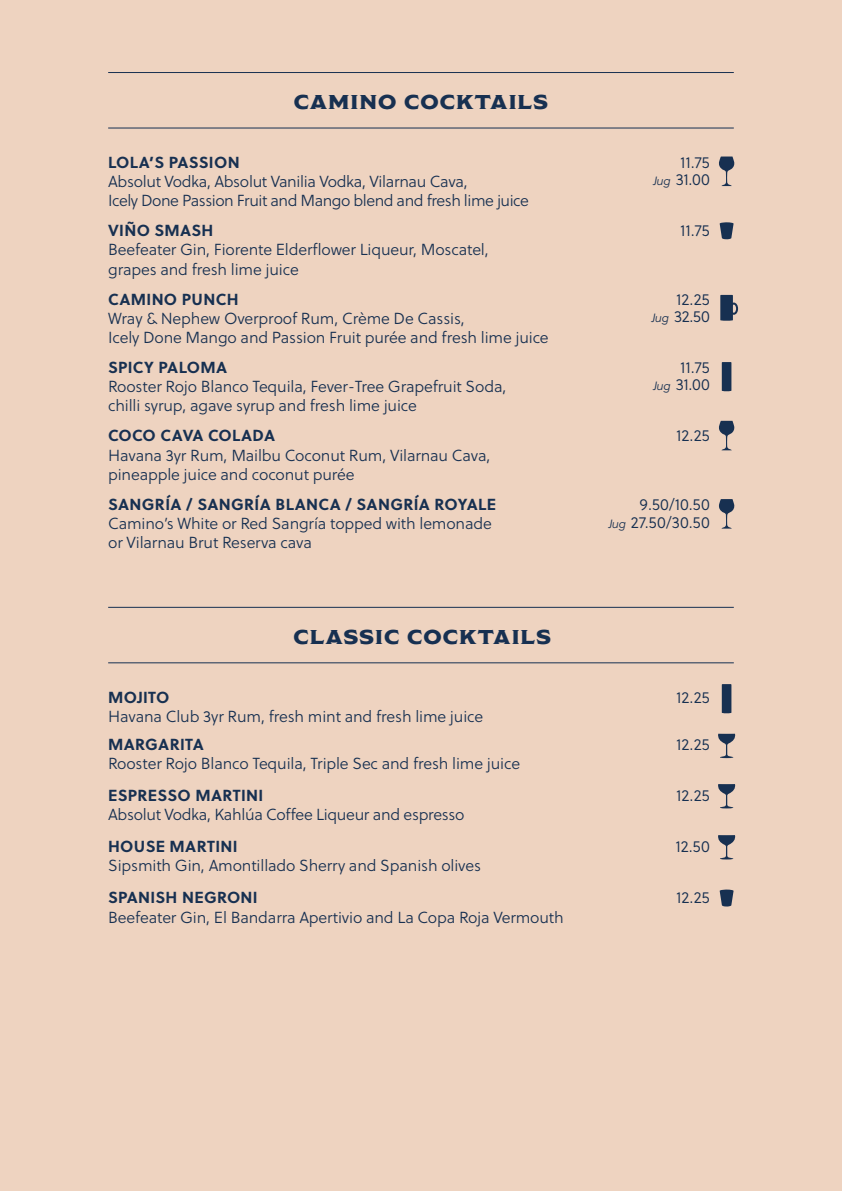
<style>
.page{position:relative;width:842px;height:1191px;background:#eed3c0}
.page>*{position:absolute;margin:0;border:0;box-sizing:border-box;transform-origin:0 0}
.t1{font:20px "Modesto Expanded";letter-spacing:.05em;color:#173051}
.B__Drink_name{font:16px/19.2px "Soleil Lt";letter-spacing:-.01em;color:#173051}
.B__Drink_name-2{font:700 16px "Soleil";letter-spacing:.02em;color:#173051}
.B__Drink_name-3{font:16px/19.2px "Soleil Lt";letter-spacing:-.03em;color:#173051}
.s1{font-style:italic;font-size:12px}
</style>
<div class="page">
<hr style="left:108px;top:127px;width:626px;height:1px;background:#173051">
<hr style="left:108px;top:72px;width:626px;height:1px;background:#173051">
<svg style="left:719px;top:499px;width:16px;height:29px"></svg>
<hr style="left:108px;top:662px;width:626px;height:1px;background:#173051">
<hr style="left:108px;top:607px;width:626px;height:1px;background:#173051">
<svg style="left:722px;top:684px;width:9px;height:29px"></svg>
<svg style="left:718px;top:733px;width:18px;height:25px"></svg>
<svg style="left:718px;top:784px;width:18px;height:24px"></svg>
<svg style="left:718px;top:835px;width:18px;height:24px"></svg>
<svg style="left:720px;top:889px;width:14px;height:17px"></svg>
<svg style="left:719px;top:156px;width:16px;height:30px"></svg>
<svg style="left:719px;top:421px;width:16px;height:29px"></svg>
<svg style="left:722px;top:362px;width:9px;height:29px"></svg>
<svg style="left:720px;top:295px;width:13px;height:26px"></svg>
<div style="left:729px;top:302px;width:9px;height:13px;border:2px solid #173051;border-radius:50%"></div>
<svg style="left:720px;top:222px;width:14px;height:17px"></svg>
<p class="t1" style="left:294px;top:92px;width:256px">CAMINO COCKTAILS</p>
<p class="B__Drink_name-2" style="left:108px;top:150px;width:133px">LOLA’S PASSION</p>
<p class="B__Drink_name" style="left:680px;top:152px;width:31px">11.75</p>
<p class="B__Drink_name-3" style="left:108px;top:171px;width:422px">Absolut Vodka, Absolut Vanilia Vodka, Vilarnau Cava,<br>Icely Done Passion Fruit and Mango blend and fresh lime juice</p>
<p class="B__Drink_name-2" style="left:108px;top:218px;width:107px">VIÑO SMASH</p>
<p class="B__Drink_name" style="left:680px;top:221px;width:31px">11.75</p>
<p class="B__Drink_name" style="left:108px;top:240px;width:382px">Beefeater Gin, Fiorente Elderflower Liqueur, Moscatel, grapes and fresh lime juice</p>
<p class="B__Drink_name-2" style="left:108px;top:286px;width:132px">CAMINO PUNCH</p>
<p class="B__Drink_name" style="left:676px;top:289px;width:35px">12.25</p>
<p class="B__Drink_name" style="left:108px;top:308px;width:442px">Wray &amp; Nephew Overproof Rum, Crème De Cassis,<br>Icely Done Mango and Passion Fruit purée and fresh lime juice</p>
<p class="B__Drink_name-2" style="left:108px;top:355px;width:120px">SPICY PALOMA</p>
<p class="B__Drink_name" style="left:680px;top:357px;width:31px">11.75</p>
<p class="B__Drink_name" style="left:108px;top:377px;width:400px">Rooster Rojo Blanco Tequila, Fever-Tree Grapefruit Soda, chilli syrup, agave syrup and fresh lime juice</p>
<p class="B__Drink_name-2" style="left:108px;top:423px;width:168px">COCO CAVA COLADA</p>
<p class="B__Drink_name" style="left:676px;top:426px;width:35px">12.25</p>
<p class="B__Drink_name" style="left:108px;top:445px;width:384px">Havana 3yr Rum, Mailbu Coconut Rum, Vilarnau Cava, pineapple juice and coconut purée</p>
<p class="B__Drink_name-2" style="left:108px;top:492px;width:389px">SANGRÍA / SANGRÍA BLANCA / SANGRÍA ROYALE</p>
<p class="B__Drink_name" style="left:639px;top:494px;width:72px">9.50/10.50</p>
<p class="B__Drink_name" style="left:108px;top:513px;width:385px">Camino’s White or Red Sangría topped with lemonade or Vilarnau Brut Reserva cava</p>
<p class="B__Drink_name" style="left:608px;top:512px;width:103px"><span class="s1">Jug</span> 27.50/30.50</p>
<p class="B__Drink_name" style="left:653px;top:170px;width:58px"><span class="s1">Jug</span> 31.00</p>
<p class="B__Drink_name" style="left:651px;top:307px;width:60px"><span class="s1">Jug</span> 32.50</p>
<p class="B__Drink_name" style="left:653px;top:375px;width:58px"><span class="s1">Jug</span> 31.00</p>
<p class="t1" style="left:293px;top:626px;width:259px">CLASSIC COCKTAILS</p>
<p class="B__Drink_name-2" style="left:108px;top:684px;width:63px">MOJITO</p>
<p class="B__Drink_name" style="left:676px;top:687px;width:35px">12.25</p>
<p class="B__Drink_name" style="left:108px;top:706px;width:377px">Havana Club 3yr Rum, fresh mint and fresh lime juice</p>
<p class="B__Drink_name-2" style="left:108px;top:731px;width:97px">MARGARITA</p>
<p class="B__Drink_name" style="left:676px;top:734px;width:35px">12.25</p>
<p class="B__Drink_name" style="left:108px;top:753px;width:413px">Rooster Rojo Blanco Tequila, Triple Sec and fresh lime juice</p>
<p class="B__Drink_name-2" style="left:108px;top:783px;width:157px">ESPRESSO MARTINI</p>
<p class="B__Drink_name" style="left:676px;top:785px;width:35px">12.25</p>
<p class="B__Drink_name" style="left:108px;top:805px;width:358px">Absolut Vodka, Kahlúa Coffee Liqueur and espresso</p>
<p class="B__Drink_name-2" style="left:108px;top:834px;width:131px">HOUSE MARTINI</p>
<p class="B__Drink_name" style="left:675px;top:837px;width:36px">12.50</p>
<p class="B__Drink_name" style="left:108px;top:856px;width:374px">Sipsmith Gin, Amontillado Sherry and Spanish olives</p>
<p class="B__Drink_name-2" style="left:108px;top:885px;width:151px">SPANISH NEGRONI</p>
<p class="B__Drink_name" style="left:676px;top:888px;width:35px">12.25</p>
<p class="B__Drink_name" style="left:108px;top:907px;width:457px">Beefeater Gin, El Bandarra Apertivio and La Copa Roja Vermouth</p>
</div>
